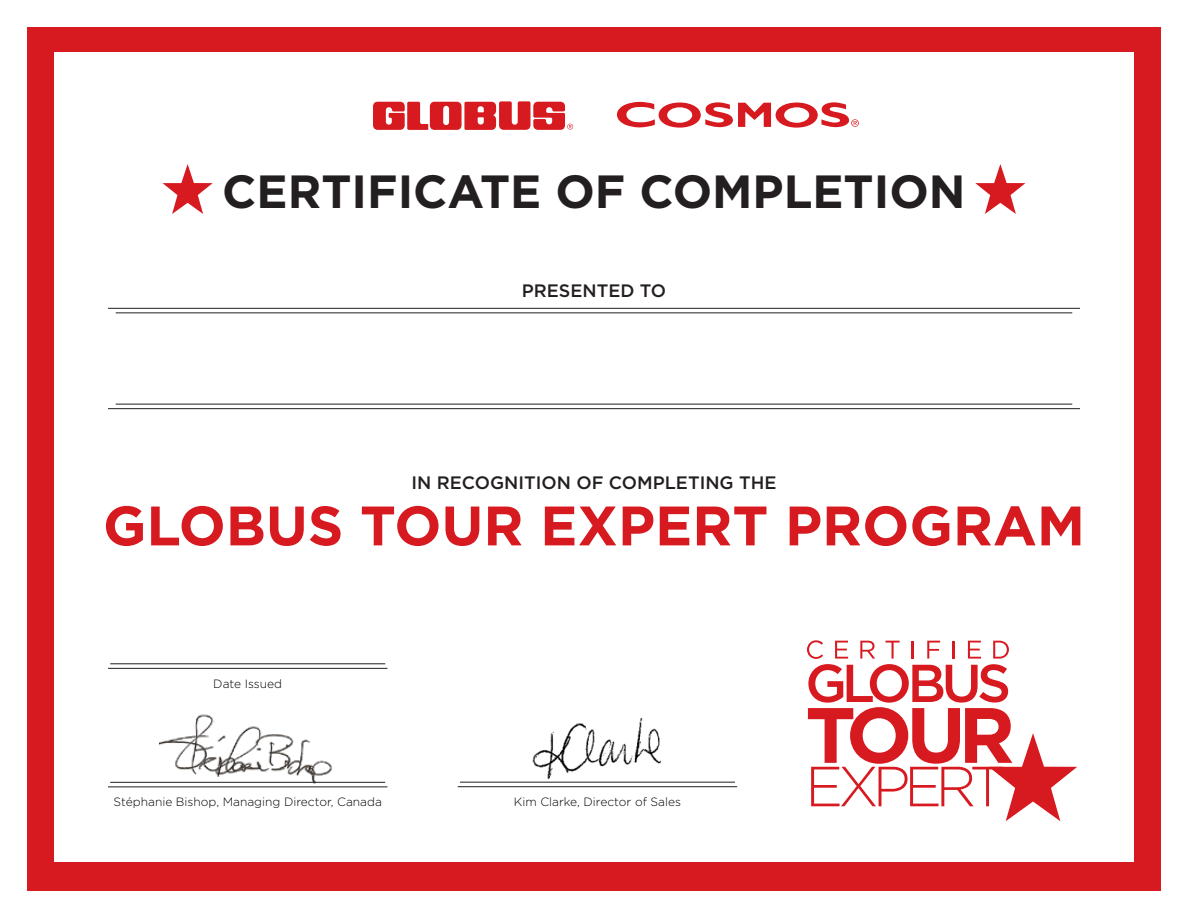
<style>
.page{position:relative;width:1188px;height:918px;background:#fff}
.page>*{position:absolute;margin:0;border:0;box-sizing:border-box;transform-origin:0 0}
.t1{font:700 55.5px "Gotham";color:#d71920}
.t2{font:700 46.5px "Gotham";color:#231f20}
.t3{font:500 18px "Gotham";color:#231f20}
.t4{font:300 12px "Gotham";color:#000}
</style>
<div class="page">
<div style="left:27px;top:27px;width:1134px;height:864px;background:#d71920"></div>
<div style="left:54px;top:52px;width:1080px;height:810px;background:#fff"></div>
<hr style="left:116px;top:404px;width:956px;height:1px;background:#231f20">
<hr style="left:108px;top:408px;width:972px;height:1px;background:#231f20">
<hr style="left:116px;top:312px;width:956px;height:1px;background:#231f20">
<hr style="left:108px;top:308px;width:972px;height:1px;background:#231f20">
<hr style="left:110px;top:663px;width:275px;height:1px;background:#231f20">
<hr style="left:108px;top:668px;width:279px;height:1px;background:#231f20">
<svg style="left:373px;top:101px;width:200px;height:29px"></svg>
<svg style="left:617px;top:102px;width:242px;height:26px"></svg>
<svg style="left:807px;top:640px;width:270px;height:181px"></svg>
<hr style="left:460px;top:782px;width:275px;height:1px;background:#231f20">
<hr style="left:458px;top:786px;width:279px;height:1px;background:#231f20">
<img style="left:532px;top:718px;width:129px;height:61px">
<svg style="left:163px;top:164px;width:50px;height:50px"></svg>
<svg style="left:975px;top:164px;width:50px;height:50px"></svg>
<img style="left:159px;top:714px;width:175px;height:73px">
<hr style="left:110px;top:782px;width:275px;height:1px;background:#231f20">
<hr style="left:108px;top:787px;width:279px;height:1px;background:#231f20">
<h2 class="t2" style="left:222px;top:165px;width:745px">CERTIFICATE OF COMPLETION</h2>
<h3 class="t3" style="left:522px;top:281px;width:146px">PRESENTED TO</h3>
<h3 class="t3" style="left:411px;top:472px;width:367px">IN RECOGNITION OF COMPLETING THE</h3>
<h1 class="t1" style="left:103px;top:494px;width:984px">GLOBUS TOUR EXPERT PROGRAM</h1>
<p class="t4" style="left:213px;top:677px;width:70px">Date Issued</p>
<p class="t4" style="left:113px;top:796px;width:270px">Stéphanie Bishop, Managing Director, Canada</p>
<p class="t4" style="left:514px;top:795px;width:169px">Kim Clarke, Director of Sales</p>
</div>
